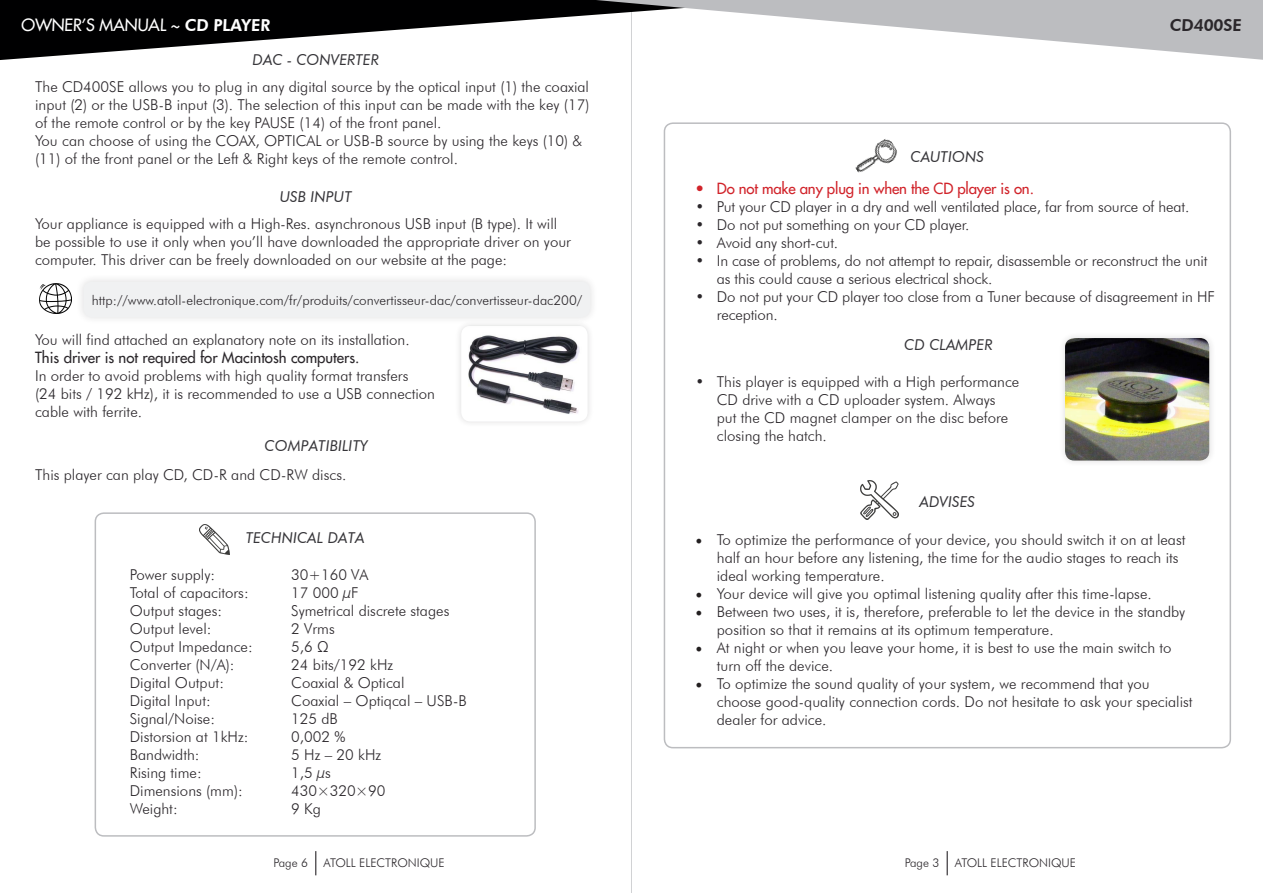
<style>
.page{position:relative;width:1263px;height:893px;background:#fff}
.page>*{position:absolute;margin:0;border:0;box-sizing:border-box;transform-origin:0 0}
.t1{font:16.5px "Futura LT";color:#fff}
.t2{font:800 16.5px "Futura BT";color:#2b272b}
.t3{font:300 15px/18px "Futura BT";color:#2b272b}
.t4{font:italic 15px "Futura BT";letter-spacing:.005em;color:#363539}
.t5{font:15px "Futura LT";letter-spacing:-.01em;color:#d1232a}
.t6{font:300 13.5px "Futura BT";color:#2b272b}
.t7{font:300 12px "Futura BT";color:#2b272b}
.s1{font-family:"Futura BT";font-weight:800}
.s2{font-family:"Futura LT";font-weight:400}
.s3{font-family:"Minion Pro";font-weight:400;font-size:18px;color:#231f20}
</style>
<div class="page">
<hr style="left:631px;top:0;width:1px;height:893px;background:#d1d2d4">
<svg style="left:0;top:0;width:359px;height:60px;fill:#000001"></svg>
<svg style="left:359px;top:0;width:904px;height:60px"></svg>
<svg style="left:315px;top:851px;width:1px;height:24px"></svg>
<svg style="left:947px;top:851px;width:1px;height:24px"></svg>
<img style="left:855px;top:139px;width:42px;height:34px">
<div style="left:1059px;top:332px;width:157px;height:135px;background:#f8f7f8"></div>
<img style="left:1065px;top:338px;width:144px;height:123px">
<div style="left:95px;top:512px;width:441px;height:325px;border:2px solid #bcbdc0;border-radius:9px"></div>
<div style="left:75px;top:273px;width:523px;height:52px;background:#f8f8f8"></div>
<div style="left:83px;top:282px;width:507px;height:35px;background:#f0f1f2;border-radius:9px"></div>
<div style="left:455px;top:319px;width:139px;height:109px;background:#231f20;opacity:.15"></div>
<img style="left:468px;top:335px;width:111px;height:79px">
<img style="left:39px;top:284px;width:32px;height:29px">
<img style="left:861px;top:480px;width:38px;height:40px">
<img style="left:199px;top:524px;width:30px;height:30px">
<p class="t1" style="left:21px;top:14px;width:251px">OWNER’S MANUAL ~ <span class="s1">CD PLAYER</span></p>
<p class="t2" style="left:1169px;top:15px;width:75px">CD400SE</p>
<p class="t4" style="left:253px;top:51px;width:128px">DAC - CONVERTER</p>
<p class="t3" style="left:35px;top:78px;width:556px;text-align:justify">The CD400SE allows you to plug in any digital source by the optical input (1) the coaxial input (2) or the USB-B input (3). The selection of this input can be made with the key (17) of the remote control or by the key PAUSE (14) of the front panel.</p>
<p class="t3" style="left:35px;top:132px;width:549px">You can choose of using the COAX, OPTICAL or USB-B source by using the keys (10) &amp; (11) of the front panel or the Left &amp; Right keys of the remote control.</p>
<p class="t4" style="left:280px;top:187px;width:74px">USB INPUT</p>
<p class="t3" style="left:35px;top:214px;width:537px">Your appliance is equipped with a High-Res. asynchronous USB input (B type). It will be possible to use it only when you’ll have downloaded the appropriate driver on your computer. This driver can be freely downloaded on our website at the page:</p>
<p class="t6" style="left:92px;top:292px;width:492px">http://www.atoll-electronique.com/fr/produits/convertisseur-dac/convertisseur-dac200/</p>
<p class="t3" style="left:35px;top:330px;width:376px">You will find attached an explanatory note on its installation.<br><span class="s2">This driver is not required for Macintosh computers.<br></span>In order to avoid problems with high quality format transfers</p>
<p class="t3" style="left:35px;top:384px;width:401px">(24 bits / 192 kHz), it is recommended to use a USB connection cable with ferrite.</p>
<p class="t4" style="left:265px;top:436px;width:105px">COMPATIBILITY</p>
<p class="t3" style="left:35px;top:465px;width:313px">This player can play CD, CD-R and CD-RW discs.</p>
<p class="t4" style="left:246px;top:528px;width:120px">TECHNICAL DATA</p>
<p class="t3" style="left:130px;top:565px;width:87px">Power supply:</p>
<p class="t3" style="left:130px;top:583px;width:120px">Total of capacitors:</p>
<p class="t3" style="left:130px;top:601px;width:94px">Output stages:</p>
<p class="t3" style="left:130px;top:619px;width:83px">Output level:</p>
<p class="t3" style="left:130px;top:637px;width:124px">Output Impedance:</p>
<p class="t3" style="left:130px;top:655px;width:106px">Converter (N/A):</p>
<p class="t3" style="left:130px;top:673px;width:96px">Digital Output:</p>
<p class="t3" style="left:130px;top:691px;width:82px">Digital Input:</p>
<p class="t3" style="left:130px;top:709px;width:87px">Signal/Noise:</p>
<p class="t3" style="left:130px;top:727px;width:120px">Distorsion at 1kHz:</p>
<p class="t3" style="left:130px;top:745px;width:71px">Bandwidth:</p>
<p class="t3" style="left:130px;top:763px;width:73px">Rising time:</p>
<p class="t3" style="left:130px;top:781px;width:114px">Dimensions (mm):</p>
<p class="t3" style="left:130px;top:799px;width:49px">Weight:</p>
<p class="t3" style="left:291px;top:565px;width:78px">30+160 VA</p>
<p class="t3" style="left:291px;top:583px;width:69px">17 000 µF</p>
<p class="t3" style="left:291px;top:601px;width:160px">Symetrical discrete stages</p>
<p class="t3" style="left:291px;top:619px;width:45px">2 Vrms</p>
<p class="t3" style="left:291px;top:637px;width:39px">5,6 Ω</p>
<p class="t3" style="left:291px;top:655px;width:103px">24 bits/192 kHz</p>
<p class="t3" style="left:291px;top:673px;width:115px">Coaxial &amp; Optical</p>
<p class="t3" style="left:291px;top:691px;width:177px">Coaxial – Optiqcal – USB-B</p>
<p class="t3" style="left:291px;top:709px;width:48px">125 dB</p>
<p class="t3" style="left:291px;top:727px;width:56px">0,002 %</p>
<p class="t3" style="left:291px;top:745px;width:91px">5 Hz – 20 kHz</p>
<p class="t3" style="left:291px;top:763px;width:41px">1,5 µs</p>
<p class="t3" style="left:291px;top:781px;width:96px">430×320×90</p>
<p class="t3" style="left:291px;top:799px;width:31px">9 Kg</p>
<p class="t4" style="left:910px;top:148px;width:75px">CAUTIONS</p>
<p class="t5" style="left:696px;top:179px;width:340px">• Do not make any plug in when the CD player is on.</p>
<p class="t3" style="left:696px;top:198px;width:495px">• Put your CD player in a dry and well ventilated place, far from source of heat.</p>
<p class="t3" style="left:696px;top:216px;width:275px">• Do not put something on your CD player.</p>
<p class="t3" style="left:696px;top:234px;width:144px">• Avoid any short-cut.</p>
<p class="t3" style="left:717px;top:252px;width:492px;text-indent:-21px">• In case of problems, do not attempt to repair, disassemble or reconstruct the unit as this could cause a serious electrical shock.</p>
<p class="t3" style="left:717px;top:288px;width:500px;text-indent:-21px">• Do not put your CD player too close from a Tuner because of disagreement in HF reception.</p>
<p class="t4" style="left:904px;top:336px;width:90px">CD CLAMPER</p>
<p class="t3" style="left:717px;top:372px;width:304px;text-indent:-21px">• This player is equipped with a High performance CD drive with a CD uploader system. Always<br>put the CD magnet clamper on the disc before closing the hatch.</p>
<p class="t4" style="left:919px;top:493px;width:57px">ADVISES</p>
<p class="t3" style="left:717px;top:531px;width:470px;text-indent:-21px"><span class="s3">•</span> To optimize the performance of your device, you should switch it on at least half an hour before any listening, the time for the audio stages to reach its ideal working temperature.</p>
<p class="t3" style="left:696px;top:585px;width:458px"><span class="s3">•</span> Your device will give you optimal listening quality after this time-lapse.</p>
<p class="t3" style="left:717px;top:603px;width:470px;text-indent:-21px"><span class="s3">•</span> Between two uses, it is, therefore, preferable to let the device in the standby position so that it remains at its optimum temperature.</p>
<p class="t3" style="left:717px;top:639px;width:456px;text-indent:-21px"><span class="s3">•</span> At night or when you leave your home, it is best to use the main switch to turn off the device.</p>
<p class="t3" style="left:717px;top:675px;width:477px;text-indent:-21px"><span class="s3">•</span> To optimize the sound quality of your system, we recommend that you choose good-quality connection cords. Do not hesitate to ask your specialist dealer for advice.</p>
<p class="t7" style="left:273px;top:855px;width:36px">Page 6</p>
<p class="t7" style="left:905px;top:855px;width:36px">Page 3</p>
<p class="t7" style="left:955px;top:855px;width:123px">ATOLL ELECTRONIQUE</p>
<p class="t7" style="left:323px;top:855px;width:123px">ATOLL ELECTRONIQUE</p>
</div>
